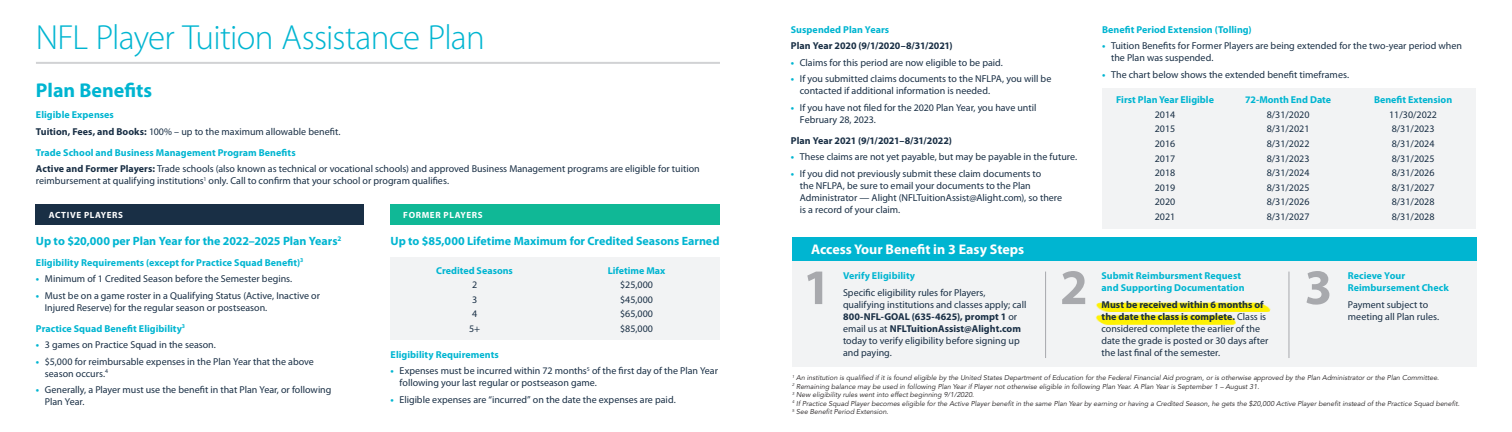
<style>
.page{position:relative;width:1512px;height:432px;background:#fff}
.page>*{position:absolute;margin:0;border:0;box-sizing:border-box;transform-origin:0 0}
.t1{font:700 50px "Myriad Pro";color:#a8a9ad}
.t2{font:300 35px "Myriad Pro";letter-spacing:-.025em;color:#00b5d1}
.t3{font:700 20px "Myriad Pro";color:#00b5d1}
.t4{font:700 14px "Myriad Pro";color:#fff}
.t5{font:700 12px "Myriad Pro";letter-spacing:-.005em;color:#00b5d1}
.t6{font:10px/12px "Myriad Pro";color:#192f45}
.t7{font:700 10px/12px "Myriad Pro";letter-spacing:.005em;color:#00b5d1}
.t8{font:700 10px "Myriad Pro";color:#192f45}
.t9{font:700 9px "Myriad Pro";letter-spacing:.07em;color:#fff}
.t10{font:italic 7px/8.4px "Avenir LT Std";color:#231f20}
.s1{font-weight:700;color:#00b5d1}
.s2{font-weight:700}
</style>
<div class="page">
<div style="left:36px;top:205px;width:328px;height:20px;background:#192f45"></div>
<div style="left:792px;top:256px;width:684px;height:110px;background:#f2f3f4"></div>
<div style="left:391px;top:257px;width:329px;height:83px;background:#f2f3f4"></div>
<img style="left:1096px;top:302px;width:175px;height:10px">
<img style="left:1095px;top:314px;width:141px;height:10px">
<hr style="left:36px;top:62px;width:684px;height:2px;background:#d1d2d4">
<div style="left:792px;top:238px;width:684px;height:23px;background:#00b5d1"></div>
<div style="left:391px;top:205px;width:329px;height:20px;background:#10b896"></div>
<div style="left:1102px;top:88px;width:374px;height:141px;background:#f2f3f4"></div>
<hr style="left:1289px;top:272px;width:1px;height:86px;background:#a8a9ad">
<hr style="left:1045px;top:272px;width:1px;height:86px;background:#a8a9ad">
<h2 class="t2" style="left:36px;top:16px;width:450px">NFL Player Tuition Assistance Plan</h2>
<h3 class="t3" style="left:36px;top:77px;width:118px">Plan Benefits</h3>
<p class="t6" style="left:36px;top:106px;width:306px;line-height:16.5px"><span class="s1">Eligible Expenses<br></span><span class="s2">Tuition, Fees, and Books:</span> 100% – up to the maximum allowable benefit.</p>
<p class="t6" style="left:36px;top:144px;width:665px;line-height:16.5px"><span class="s1">Trade School and Business Management Program Benefits<br></span><span class="s2">Active and Former Players:</span> Trade schools (also known as technical or vocational schools) and approved Business Management programs are eligible for tuition</p>
<p class="t6" style="left:36px;top:175px;width:415px">reimbursement at qualifying institutions<sup>1</sup> only. Call to confirm that your school or program qualifies.</p>
<p class="t9" style="left:49px;top:209px;width:76px">ACTIVE PLAYERS</p>
<p class="t9" style="left:403px;top:209px;width:81px">FORMER PLAYERS</p>
<p class="t5" style="left:36px;top:233px;width:307px">Up to $20,000 per Plan Year for the 2022–2025 Plan Years<sup>2</sup></p>
<p class="t7" style="left:36px;top:256px;width:269px">Eligibility Requirements (except for Practice Squad Benefit)<sup>3</sup></p>
<p class="t6" style="left:36px;top:273px;width:258px"><span class="s1">•</span> Minimum of 1 Credited Season before the Semester begins.</p>
<p class="t6" style="left:45px;top:289px;width:277px;text-indent:-9px"><span class="s1">•</span> Must be on a game roster in a Qualifying Status (Active, Inactive or<br>Injured Reserve) for the regular season or postseason.</p>
<p class="t7" style="left:36px;top:322px;width:151px">Practice Squad Benefit Eligibility<sup>3</sup></p>
<p class="t6" style="left:36px;top:339px;width:181px"><span class="s1">•</span> 3 games on Practice Squad in the season.</p>
<p class="t6" style="left:45px;top:355px;width:270px;text-indent:-9px"><span class="s1">•</span> $5,000 for reimbursable expenses in the Plan Year that the above season occurs.<sup>4</sup></p>
<p class="t6" style="left:45px;top:384px;width:288px;text-indent:-9px"><span class="s1">•</span> Generally, a Player must use the benefit in that Plan Year, or following<br>Plan Year.</p>
<p class="t5" style="left:391px;top:233px;width:330px">Up to $85,000 Lifetime Maximum for Credited Seasons Earned</p>
<p class="t7" style="left:436px;top:264px;width:78px">Credited Seasons</p>
<p class="t7" style="left:608px;top:264px;width:59px">Lifetime Max</p>
<p class="t6" style="left:472px;top:279px;width:7px">2</p>
<p class="t6" style="left:620px;top:279px;width:34px">$25,000</p>
<p class="t6" style="left:472px;top:293px;width:7px">3</p>
<p class="t6" style="left:620px;top:293px;width:34px">$45,000</p>
<p class="t6" style="left:472px;top:308px;width:7px">4</p>
<p class="t6" style="left:620px;top:308px;width:34px">$65,000</p>
<p class="t6" style="left:469px;top:322px;width:13px">5+</p>
<p class="t6" style="left:620px;top:322px;width:34px">$85,000</p>
<p class="t7" style="left:391px;top:348px;width:110px">Eligibility Requirements</p>
<p class="t6" style="left:400px;top:365px;width:320px;text-indent:-9px"><span class="s1">•</span> Expenses must be incurred within 72 months<sup>5</sup> of the first day of the Plan Year following your last regular or postseason game.</p>
<p class="t6" style="left:391px;top:393px;width:287px"><span class="s1">•</span> Eligible expenses are “incurred” on the date the expenses are paid.</p>
<p class="t7" style="left:791px;top:23px;width:100px">Suspended Plan Years</p>
<p class="t8" style="left:791px;top:39px;width:163px">Plan Year 2020 (9/1/2020–8/31/2021)</p>
<p class="t6" style="left:791px;top:56px;width:214px"><span class="s1">•</span> Claims for this period are now eligible to be paid.</p>
<p class="t6" style="left:800px;top:73px;width:253px;text-indent:-9px"><span class="s1">•</span> If you submitted claims documents to the NFLPA, you will be contacted if additional information is needed.</p>
<p class="t6" style="left:800px;top:101px;width:238px;text-indent:-9px"><span class="s1">•</span> If you have not filed for the 2020 Plan Year, you have until<br>February 28, 2023.</p>
<p class="t8" style="left:791px;top:134px;width:163px">Plan Year 2021 (9/1/2021–8/31/2022)</p>
<p class="t6" style="left:791px;top:151px;width:288px"><span class="s1">•</span> These claims are not yet payable, but may be payable in the future.</p>
<p class="t6" style="left:800px;top:167px;width:264px;text-indent:-9px"><span class="s1">•</span> If you did not previously submit these claim documents to<br>the NFLPA, be sure to email your documents to the Plan Administrator — Alight (NFLTuitionAssist@Alight.com), so there is a record of your claim.</p>
<p class="t7" style="left:1102px;top:23px;width:151px">Benefit Period Extension (Tolling)</p>
<p class="t6" style="left:1111px;top:40px;width:352px;text-indent:-9px"><span class="s1">•</span> Tuition Benefits for Former Players are being extended for the two-year period when the Plan was suspended.</p>
<p class="t6" style="left:1102px;top:68px;width:249px"><span class="s1">•</span> The chart below shows the extended benefit timeframes.</p>
<p class="t7" style="left:1116px;top:94px;width:99px">First Plan Year Eligible</p>
<p class="t7" style="left:1245px;top:94px;width:88px">72-Month End Date</p>
<p class="t7" style="left:1374px;top:94px;width:80px">Benefit Extension</p>
<p class="t6" style="left:1155px;top:108px;width:22px">2014</p>
<p class="t6" style="left:1267px;top:108px;width:44px">8/31/2020</p>
<p class="t6" style="left:1389px;top:108px;width:49px">11/30/2022</p>
<p class="t6" style="left:1155px;top:123px;width:22px">2015</p>
<p class="t6" style="left:1267px;top:123px;width:44px">8/31/2021</p>
<p class="t6" style="left:1392px;top:123px;width:44px">8/31/2023</p>
<p class="t6" style="left:1155px;top:137px;width:22px">2016</p>
<p class="t6" style="left:1267px;top:137px;width:44px">8/31/2022</p>
<p class="t6" style="left:1392px;top:137px;width:44px">8/31/2024</p>
<p class="t6" style="left:1155px;top:152px;width:22px">2017</p>
<p class="t6" style="left:1267px;top:152px;width:44px">8/31/2023</p>
<p class="t6" style="left:1392px;top:152px;width:44px">8/31/2025</p>
<p class="t6" style="left:1155px;top:166px;width:22px">2018</p>
<p class="t6" style="left:1267px;top:166px;width:44px">8/31/2024</p>
<p class="t6" style="left:1392px;top:166px;width:44px">8/31/2026</p>
<p class="t6" style="left:1155px;top:181px;width:22px">2019</p>
<p class="t6" style="left:1267px;top:181px;width:44px">8/31/2025</p>
<p class="t6" style="left:1392px;top:181px;width:44px">8/31/2027</p>
<p class="t6" style="left:1155px;top:196px;width:22px">2020</p>
<p class="t6" style="left:1267px;top:196px;width:44px">8/31/2026</p>
<p class="t6" style="left:1392px;top:196px;width:44px">8/31/2028</p>
<p class="t6" style="left:1155px;top:210px;width:22px">2021</p>
<p class="t6" style="left:1267px;top:210px;width:44px">8/31/2027</p>
<p class="t6" style="left:1392px;top:210px;width:44px">8/31/2028</p>
<h3 class="t4" style="left:811px;top:240px;width:215px">Access Your Benefit in 3 Easy Steps</h3>
<h1 class="t1" style="left:803px;top:255px;width:29px">1</h1>
<h1 class="t1" style="left:1060px;top:255px;width:29px">2</h1>
<h1 class="t1" style="left:1305px;top:255px;width:29px">3</h1>
<p class="t7" style="left:843px;top:269px;width:74px">Verify Eligibility</p>
<p class="t6" style="left:843px;top:286px;width:185px">Specific eligibility rules for Players, qualifying institutions and classes apply; call <span class="s2">800-NFL-GOAL (635-4625), prompt 1</span> or email us at <span class="s2">NFLTuitionAssist@Alight.com </span>today to verify eligibility before signing up and paying.</p>
<p class="t7" style="left:1101px;top:270px;width:145px">Submit Reimbursment Request and Supporting Documentation</p>
<p class="t6" style="left:1101px;top:298px;width:168px"><span class="s2">Must be received within 6 months of the date the class is complete.</span> Class is considered complete the earlier of the date the grade is posted or 30 days after the last final of the semester.</p>
<p class="t7" style="left:1348px;top:269px;width:103px">Recieve Your<br>Reimbursement Check</p>
<p class="t6" style="left:1348px;top:298px;width:93px">Payment subject to meeting all Plan rules.</p>
<p class="t10" style="left:792px;top:374px;width:669px"><sup>1</sup> An institution is qualified if it is found eligible by the United States Department of Education for the Federal Financial Aid program, or is otherwise approved by the Plan Administrator or the Plan Committee.<br><sup>2</sup> Remaining balance may be used in following Plan Year if Player not otherwise eligible in following Plan Year. A Plan Year is September 1 – August 31.<br><sup>3</sup> New eligibility rules went into effect beginning 9/1/2020.<br><sup>4</sup> If Practice Squad Player becomes eligible for the Active Player benefit in the same Plan Year by earning or having a Credited Season, he gets the $20,000 Active Player benefit instead of the Practice Squad benefit.<br><sup>5</sup> See Benefit Period Extension.</p>
</div>
